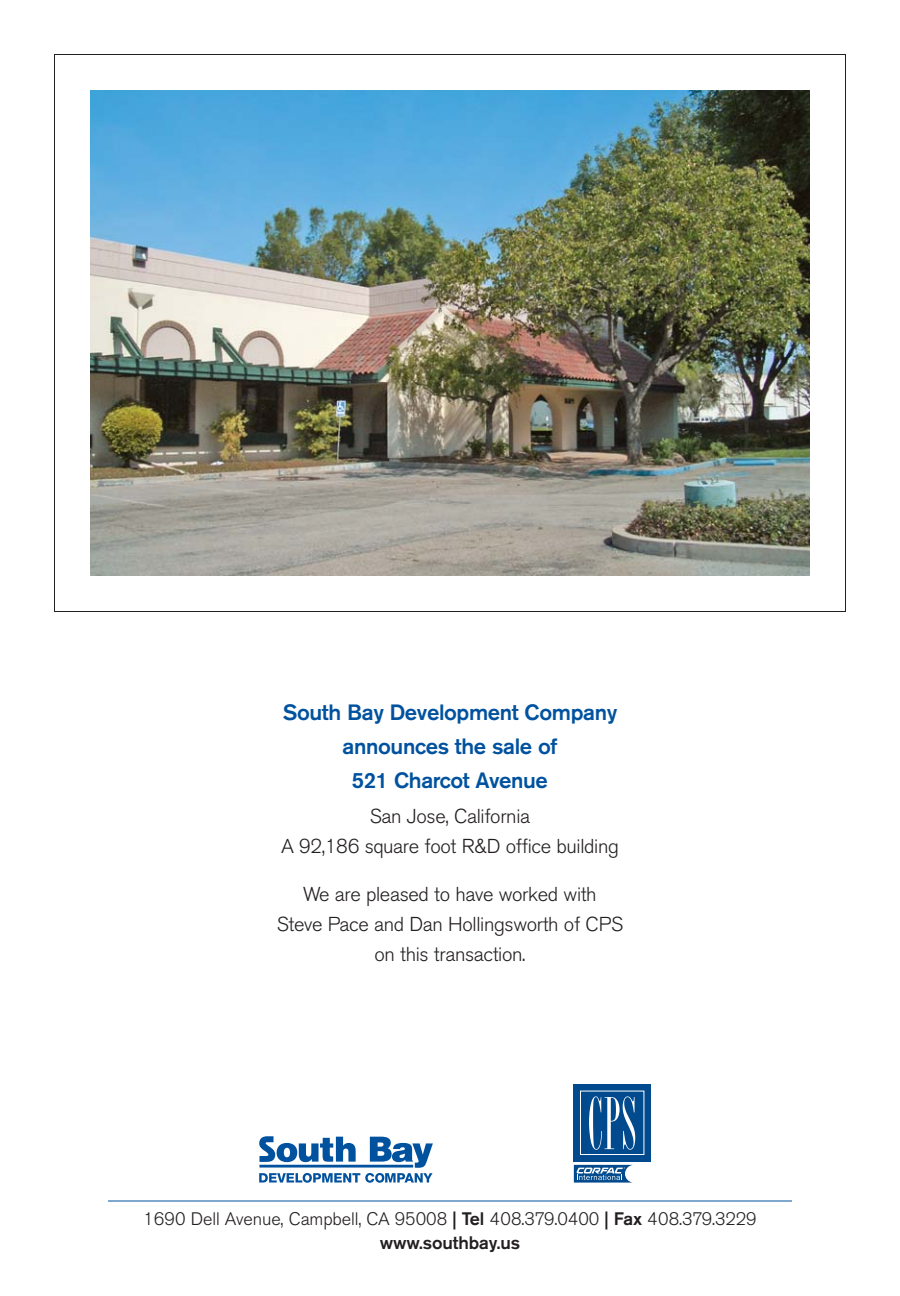
<style>
.page{position:relative;width:900px;height:1296px;background:#fff}
.page>*{position:absolute;margin:0;border:0;box-sizing:border-box;transform-origin:0 0}
.t1{font:500 22px/34.4px "Akzidenz Grotesk BE";letter-spacing:-.015em;color:#00529f;text-align:center}
.t2{font:300 20px/30px "Akzidenz Grotesk BE";letter-spacing:-.02em;color:#231f20;text-align:center}
.t3{font:300 18px/24px "Akzidenz Grotesk BE";letter-spacing:-.005em;color:#231f20;text-align:center}
.s1{font-weight:500}
</style>
<div class="page">
<hr style="left:108px;top:1200px;width:684px;height:2px;background:#00529f">
<img style="left:90px;top:90px;width:720px;height:486px">
<div style="left:574px;top:1084px;width:77px;height:77px;background:#004a8d"></div>
<div style="left:580px;top:1091px;width:64px;height:64px;border:1px solid #fff"></div>
<svg style="left:589px;top:1096px;width:46px;height:54px"></svg>
<svg style="left:574px;top:1165px;width:58px;height:17px"></svg>
<svg style="left:259px;top:1136px;width:174px;height:46px"></svg>
<hr style="left:259px;top:1165px;width:154px;height:3px;background:#00529f">
<p class="t1" style="left:283px;top:697px;width:336px">South Bay Development Company announces the sale of<br>521 Charcot Avenue</p>
<p class="t2" style="left:281px;top:803px;width:340px">San Jose, California<br>A 92,186 square foot R&amp;D office building</p>
<p class="t2" style="left:277px;top:881px;width:348px">We are pleased to have worked with<br>Steve Pace and Dan Hollingsworth of CPS on this transaction.</p>
<p class="t3" style="left:143px;top:1209px;width:615px">1690 Dell Avenue, Campbell, CA 95008 <span class="s1">| Tel</span> 408.379.0400 <span class="s1">| Fax</span> 408.379.3229 <span class="s1">www.southbay.us</span></p>
</div>
